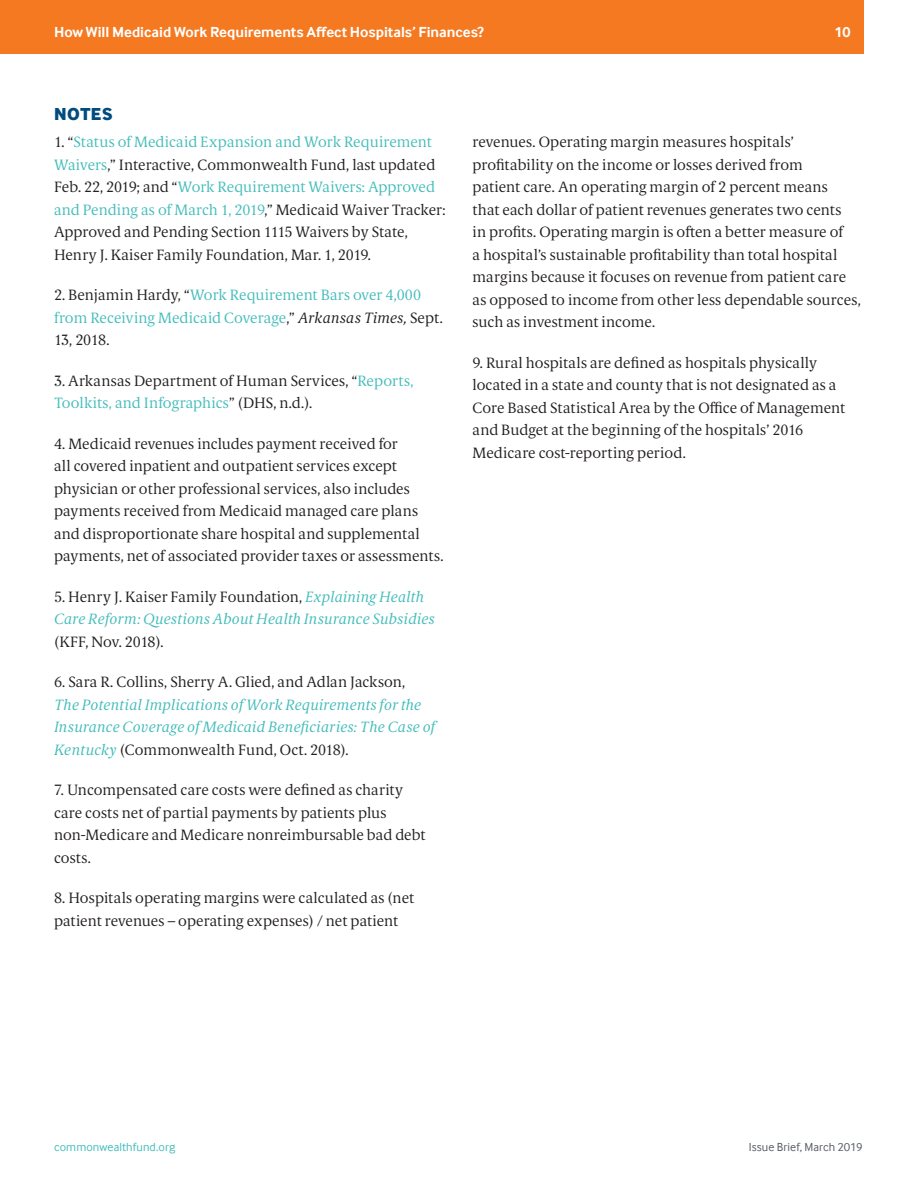
<style>
.page{position:relative;width:918px;height:1188px;background:#fff}
.page>*{position:absolute;margin:0;border:0;box-sizing:border-box;transform-origin:0 0}
.Heads_-_All_Caps{font:18px "Inter Face X Bold";letter-spacing:.03em;color:#014c7e}
.EndNotes{font:300 15px/22.5px "Berlingske Serif Text";color:#231f20}
.EndNotes-2{font:italic 300 15px/22.5px "Berlingske Serif Text";letter-spacing:.01em;color:#44bdbb}
.EndNotes-3{font:300 15px/22.5px "Berlingske Serif Text";color:#44bdbb}
.t1{font:700 15px "Inter Face";letter-spacing:-.005em;color:#fff}
.t2{font:12px "Inter Face";letter-spacing:.01em;color:#44bdbb}
.t3{font:12px "Inter Face";letter-spacing:.01em;color:#5a5d67}
.s1{color:#44bdbb}
.s2{color:#231f20}
.s3{font-style:italic;color:#231f20}
.s4{font-style:normal;color:#231f20}
</style>
<div class="page">
<div style="left:0;top:0;width:864px;height:54px;background:#f47921"></div>
<p class="t1" style="left:54px;top:23px;width:431px">How Will Medicaid Work Requirements Affect Hospitals’ Finances?</p>
<p class="t1" style="left:834px;top:23px;width:18px">10</p>
<p class="Heads_-_All_Caps" style="left:54px;top:103px;width:60px">NOTES</p>
<p class="EndNotes" style="left:54px;top:130px;width:393px">1. “<span class="s1">Status of Medicaid Expansion and Work Requirement Waivers</span>,” Interactive, Commonwealth Fund, last updated Feb. 22, 2019; and “<span class="s1">Work Requirement Waivers: Approved and Pending as of March 1, 2019</span>,” Medicaid Waiver Tracker:<br>Approved and Pending Section 1115 Waivers by State, Henry J. Kaiser Family Foundation, Mar. 1, 2019.</p>
<p class="EndNotes-3" style="left:54px;top:283px;width:390px"><span class="s2">2. Benjamin Hardy, “</span>Work Requirement Bars over 4,000 from Receiving Medicaid Coverage<span class="s2">,”</span> <span class="s3">Arkansas Times,</span> <span class="s2">Sept.<br>13, 2018.</span></p>
<p class="EndNotes" style="left:54px;top:369px;width:361px">3. Arkansas Department of Human Services, “<span class="s1">Reports,<br>Toolkits, and Infographics</span>” (DHS, n.d.).</p>
<p class="EndNotes" style="left:54px;top:432px;width:391px">4. Medicaid revenues includes payment received for<br>all covered inpatient and outpatient services except physician or other professional services, also includes payments received from Medicaid managed care plans and disproportionate share hospital and supplemental payments, net of associated provider taxes or assessments.</p>
<p class="EndNotes-2" style="left:54px;top:584px;width:382px"><span class="s4">5. Henry J. Kaiser Family Foundation,</span> Explaining Health<br>Care Reform: Questions About Health Insurance Subsidies <span class="s4">(KFF, Nov. 2018).</span></p>
<p class="EndNotes-2" style="left:54px;top:670px;width:383px"><span class="s4">6. Sara R. Collins, Sherry A. Glied, and Adlan Jackson,<br></span>The Potential Implications of Work Requirements for the Insurance Coverage of Medicaid Beneficiaries: The Case of Kentucky <span class="s4">(Commonwealth Fund, Oct. 2018).</span></p>
<p class="EndNotes" style="left:54px;top:778px;width:373px">7. Uncompensated care costs were defined as charity care costs net of partial payments by patients plus non-Medicare and Medicare nonreimbursable bad debt costs.</p>
<p class="EndNotes" style="left:54px;top:886px;width:362px">8. Hospitals operating margins were calculated as (net patient revenues – operating expenses) / net patient</p>
<p class="EndNotes" style="left:472px;top:130px;width:390px">revenues. Operating margin measures hospitals’ profitability on the income or losses derived from<br>patient care. An operating margin of 2 percent means<br>that each dollar of patient revenues generates two cents<br>in profits. Operating margin is often a better measure of<br>a hospital’s sustainable profitability than total hospital margins because it focuses on revenue from patient care as opposed to income from other less dependable sources, such as investment income.</p>
<p class="EndNotes" style="left:472px;top:351px;width:374px">9. Rural hospitals are defined as hospitals physically located in a state and county that is not designated as a Core Based Statistical Area by the Office of Management and Budget at the beginning of the hospitals’ 2016<br>Medicare cost-reporting period.</p>
<p class="t2" style="left:54px;top:1140px;width:123px">commonwealthfund.org</p>
<p class="t3" style="left:749px;top:1140px;width:115px">Issue Brief, March 2019</p>
</div>
